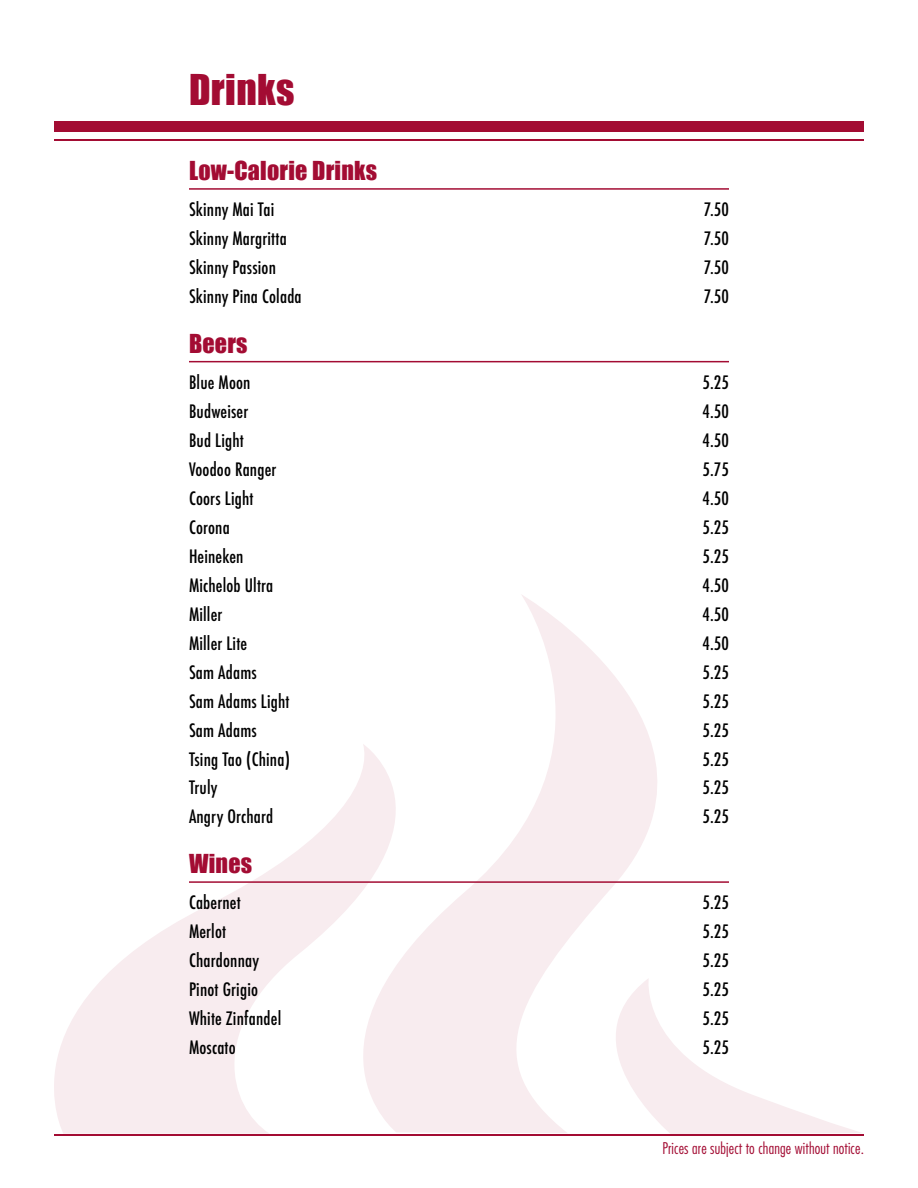
<style>
.page{position:relative;width:918px;height:1188px;background:#fff}
.page>*{position:absolute;margin:0;border:0;box-sizing:border-box;transform-origin:0 0}
.subhead_201{font:39px "Impact";letter-spacing:.01em;color:#a30c33}
.Subhead_201_small{font:24px "Impact";letter-spacing:.01em;color:#a30c33}
.Food_name{font:500 condensed 18px "Futura";letter-spacing:.01em;color:#000}
.t1{font:300 condensed 15.75px "Futura";letter-spacing:.01em;color:#a30c33}
</style>
<div class="page">
<svg style="left:469px;top:595px;width:188px;height:538px;fill:#f8ecef"></svg>
<svg style="left:54px;top:744px;width:415px;height:390px"></svg>
<svg style="left:563px;top:978px;width:298px;height:156px"></svg>
<div style="left:54px;top:122px;width:810px;height:10px;background:#a30c33"></div>
<hr style="left:54px;top:139px;width:810px;height:1px;background:#a30c33">
<hr style="left:54px;top:1134px;width:810px;height:2px;background:#a30c33">
<hr style="left:189px;top:188px;width:540px;height:2px;background:#a30c33">
<hr style="left:189px;top:361px;width:540px;height:1px;background:#a30c33">
<hr style="left:189px;top:881px;width:540px;height:2px;background:#a30c33">
<p class="subhead_201" style="left:189px;top:60px;width:107px">Drinks</p>
<p class="Subhead_201_small" style="left:189px;top:152px;width:190px">Low-Calorie Drinks</p>
<p class="Food_name" style="left:189px;top:198px;width:87px">Skinny Mai Tai</p>
<p class="Food_name" style="left:704px;top:198px;width:27px">7.50</p>
<p class="Food_name" style="left:189px;top:227px;width:99px">Skinny Margritta</p>
<p class="Food_name" style="left:704px;top:227px;width:27px">7.50</p>
<p class="Food_name" style="left:189px;top:256px;width:89px">Skinny Passion</p>
<p class="Food_name" style="left:704px;top:256px;width:27px">7.50</p>
<p class="Food_name" style="left:189px;top:285px;width:114px">Skinny Pina Colada</p>
<p class="Food_name" style="left:704px;top:285px;width:27px">7.50</p>
<p class="Subhead_201_small" style="left:189px;top:325px;width:60px">Beers</p>
<p class="Food_name" style="left:189px;top:371px;width:63px">Blue Moon</p>
<p class="Food_name" style="left:702px;top:371px;width:28px">5.25</p>
<p class="Food_name" style="left:189px;top:400px;width:61px">Budweiser</p>
<p class="Food_name" style="left:702px;top:400px;width:28px">4.50</p>
<p class="Food_name" style="left:189px;top:429px;width:56px">Bud Light</p>
<p class="Food_name" style="left:702px;top:429px;width:28px">4.50</p>
<p class="Food_name" style="left:189px;top:458px;width:89px">Voodoo Ranger</p>
<p class="Food_name" style="left:702px;top:458px;width:28px">5.75</p>
<p class="Food_name" style="left:189px;top:487px;width:66px">Coors Light</p>
<p class="Food_name" style="left:702px;top:487px;width:28px">4.50</p>
<p class="Food_name" style="left:189px;top:516px;width:42px">Corona</p>
<p class="Food_name" style="left:702px;top:516px;width:28px">5.25</p>
<p class="Food_name" style="left:189px;top:545px;width:56px">Heineken</p>
<p class="Food_name" style="left:702px;top:545px;width:28px">5.25</p>
<p class="Food_name" style="left:189px;top:574px;width:86px">Michelob Ultra</p>
<p class="Food_name" style="left:702px;top:574px;width:28px">4.50</p>
<p class="Food_name" style="left:189px;top:602px;width:35px">Miller</p>
<p class="Food_name" style="left:702px;top:602px;width:28px">4.50</p>
<p class="Food_name" style="left:189px;top:631px;width:60px">Miller Lite</p>
<p class="Food_name" style="left:702px;top:631px;width:28px">4.50</p>
<p class="Food_name" style="left:189px;top:660px;width:69px">Sam Adams</p>
<p class="Food_name" style="left:702px;top:660px;width:28px">5.25</p>
<p class="Food_name" style="left:189px;top:689px;width:102px">Sam Adams Light</p>
<p class="Food_name" style="left:702px;top:689px;width:28px">5.25</p>
<p class="Food_name" style="left:189px;top:718px;width:69px">Sam Adams</p>
<p class="Food_name" style="left:702px;top:718px;width:28px">5.25</p>
<p class="Food_name" style="left:189px;top:747px;width:103px">Tsing Tao (China)</p>
<p class="Food_name" style="left:702px;top:747px;width:28px">5.25</p>
<p class="Food_name" style="left:189px;top:776px;width:30px">Truly</p>
<p class="Food_name" style="left:702px;top:776px;width:28px">5.25</p>
<p class="Food_name" style="left:189px;top:805px;width:86px">Angry Orchard</p>
<p class="Food_name" style="left:702px;top:805px;width:28px">5.25</p>
<p class="Subhead_201_small" style="left:189px;top:845px;width:65px">Wines</p>
<p class="Food_name" style="left:189px;top:891px;width:53px">Cabernet</p>
<p class="Food_name" style="left:702px;top:891px;width:28px">5.25</p>
<p class="Food_name" style="left:189px;top:920px;width:39px">Merlot</p>
<p class="Food_name" style="left:702px;top:920px;width:28px">5.25</p>
<p class="Food_name" style="left:189px;top:949px;width:72px">Chardonnay</p>
<p class="Food_name" style="left:702px;top:949px;width:28px">5.25</p>
<p class="Food_name" style="left:189px;top:978px;width:71px">Pinot Grigio</p>
<p class="Food_name" style="left:702px;top:978px;width:28px">5.25</p>
<p class="Food_name" style="left:189px;top:1007px;width:94px">White Zinfandel</p>
<p class="Food_name" style="left:702px;top:1007px;width:28px">5.25</p>
<p class="Food_name" style="left:189px;top:1036px;width:48px">Moscato</p>
<p class="Food_name" style="left:702px;top:1036px;width:28px">5.25</p>
<p class="t1" style="left:662px;top:1138px;width:203px">Prices are subject to change without notice.</p>
</div>
